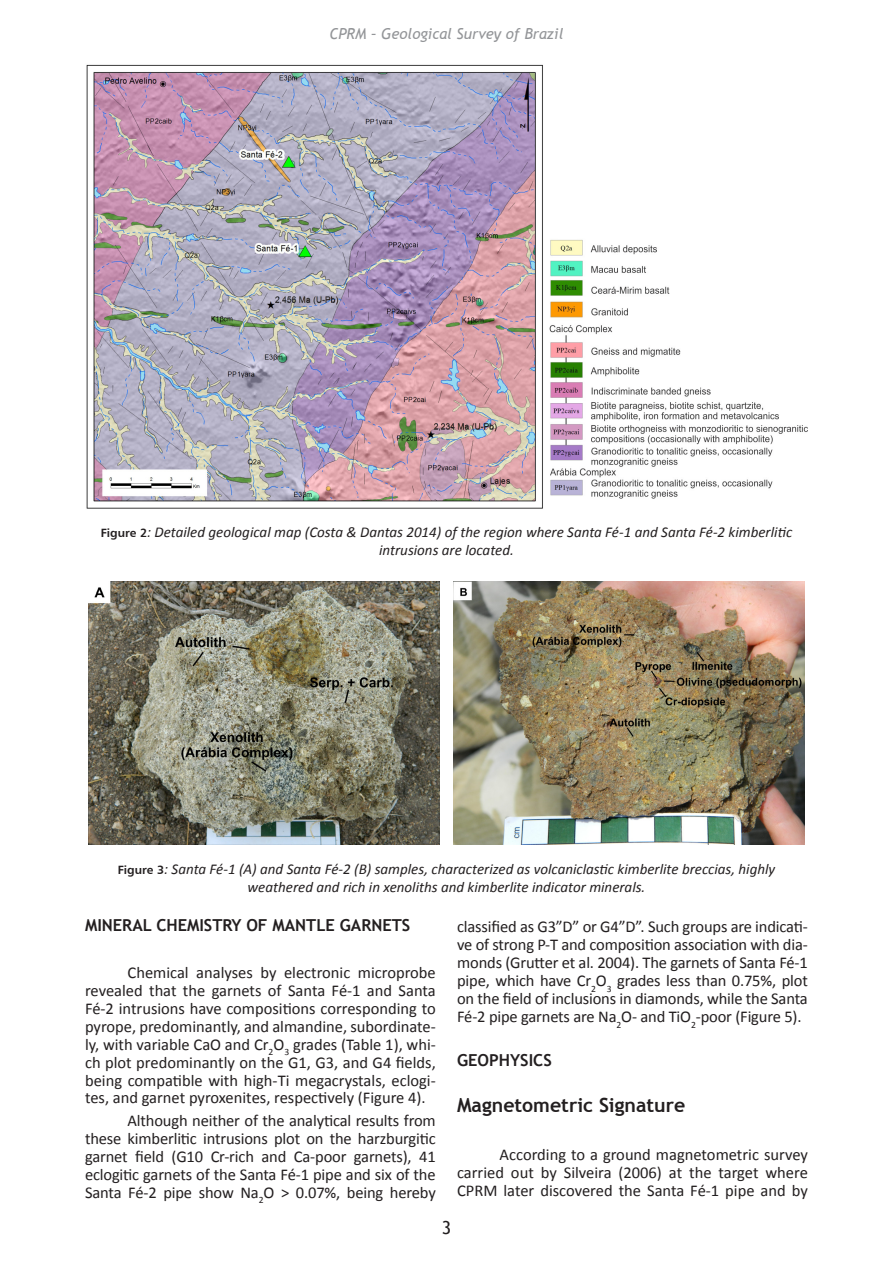
<style>
.page{position:relative;width:893px;height:1263px;background:#fff}
.page>*{position:absolute;margin:0;border:0;box-sizing:border-box;transform-origin:0 0}
.t1{font:700 19.5px "Trebuchet MS";color:#231f20}
.t2{font:18px "Trebuchet MS";color:#231f20}
.t3{font:16.5px/17.9px "Calibri";letter-spacing:-.01em;color:#231f20;text-align:justify}
.t4{font:700 16.5px "Trebuchet MS";color:#231f20}
.t5{font:italic 15px/18px "Calibri";color:#231f20;text-align:center}
.t6{font:italic 15px "Trebuchet MS";color:#939598}
.s1{font-family:"Humanist 777 BT Bold B";font-style:normal;font-size:12px}
</style>
<div class="page">
<img style="left:86px;top:64px;width:722px;height:445px">
<img style="left:89px;top:581px;width:351px;height:263px">
<img style="left:453px;top:581px;width:351px;height:264px">
<p class="t6" style="left:329px;top:25px;width:235px">CPRM – Geological Survey of Brazil</p>
<p class="t5" style="left:101px;top:522px;width:693px"><span class="s1">Figure 2</span>: Detailed geological map (Costa &amp; Dantas 2014) of the region where Santa Fé-1 and Santa Fé-2 kimberlitic intrusions are located.</p>
<p class="t5" style="left:118px;top:859px;width:659px"><span class="s1">Figure 3</span>: Santa Fé-1 (A) and Santa Fé-2 (B) samples, characterized as volcaniclastic kimberlite breccias, highly weathered and rich in xenoliths and kimberlite indicator minerals.</p>
<p class="t4" style="left:85px;top:915px;width:327px">MINERAL CHEMISTRY OF MANTLE GARNETS</p>
<p class="t3" style="left:85px;top:964px;width:352px;text-indent:43px">Chemical analyses by electronic microprobe revealed that the garnets of Santa Fé-1 and Santa Fé-2 intrusions have compositions corresponding to pyrope, predominantly, and almandine, subordinate&shy;ly, with variable CaO and Cr<sub>2</sub>O<sub>3</sub> grades (Table 1), whi&shy;ch plot predominantly on the G1, G3, and G4 fields, being compatible with high-Ti megacrystals, eclogi&shy;tes, and garnet pyroxenites, respectively (Figure 4).</p>
<p class="t3" style="left:85px;top:1111px;width:352px;text-indent:43px">Although neither of the analytical results from these kimberlitic intrusions plot on the harzburgitic garnet field (G10 Cr-rich and Ca-poor garnets), 41 eclogitic garnets of the Santa Fé-1 pipe and six of the Santa Fé-2 pipe show Na<sub>2</sub>O &gt; 0.07%, being hereby</p>
<p class="t3" style="left:457px;top:917px;width:352px">classified as G3”D” or G4”D”. Such groups are indicati&shy;ve of strong P-T and composition association with dia&shy;monds (Grutter et al. 2004). The garnets of Santa Fé-1 pipe, which have Cr<sub>2</sub>O<sub>3</sub> grades less than 0.75%, plot on the field of inclusions in diamonds, while the Santa Fé-2 pipe garnets are Na<sub>2</sub>O- and TiO<sub>2</sub>-poor (Figure 5).</p>
<p class="t4" style="left:457px;top:1049px;width:96px">GEOPHYSICS</p>
<p class="t1" style="left:457px;top:1092px;width:230px">Magnetometric Signature</p>
<p class="t3" style="left:457px;top:1146px;width:352px;text-indent:43px">According to a ground magnetometric survey carried out by Silveira (2006) at the target where CPRM later discovered the Santa Fé-1 pipe and by</p>
<p class="t2" style="left:442px;top:1217px;width:11px">3</p>
</div>
